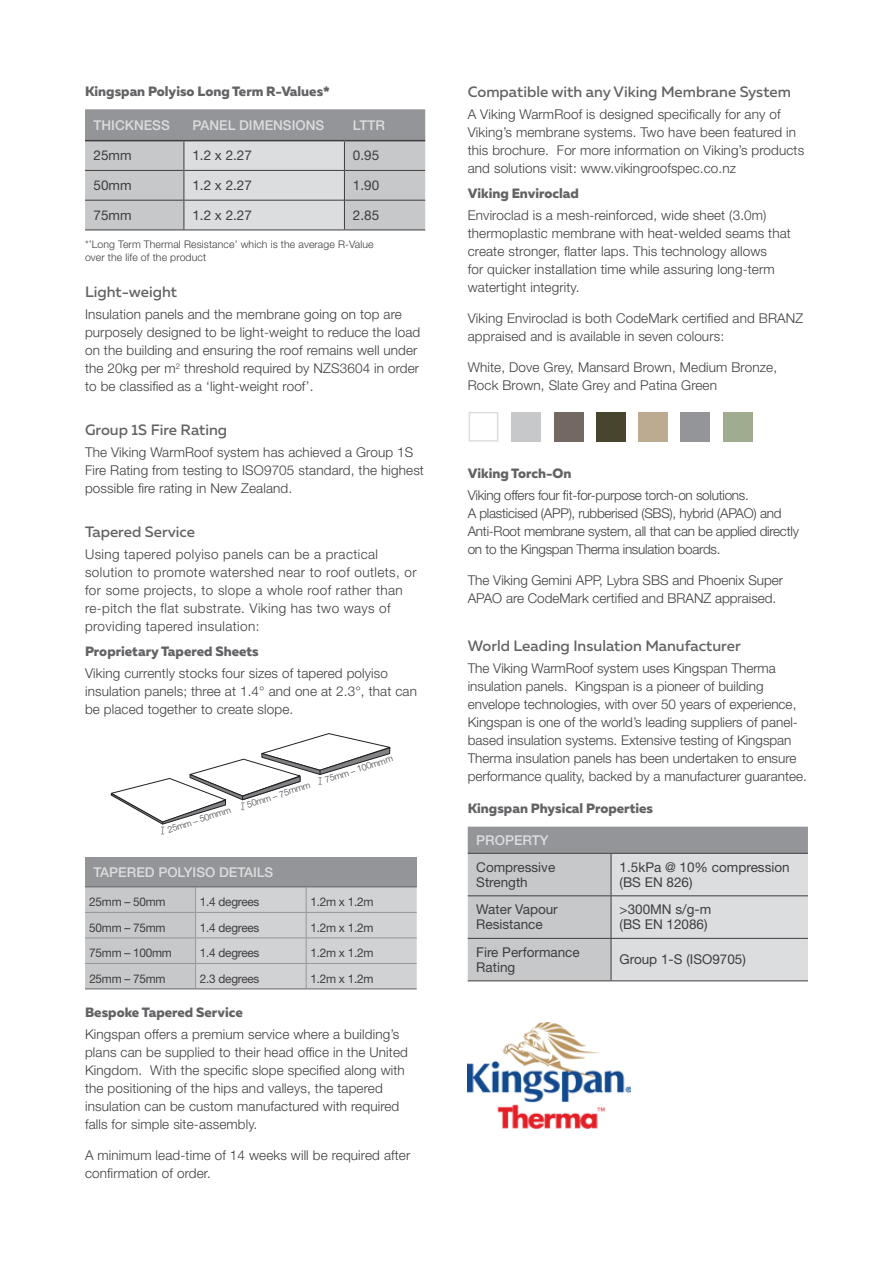
<style>
.page{position:relative;width:893px;height:1263px;background:#fff}
.page>*{position:absolute;margin:0;border:0;box-sizing:border-box;transform-origin:0 0}
.t1{font:500 15px "Muller";color:#636366}
.t2{font:300 13.5px/18px "Helvetica Neue LT Std";letter-spacing:.01em;color:#3e3e3f}
.t3{font:300 13.5px/18px "Helvetica Neue LT Std";letter-spacing:.03em;color:#3e3e3f}
.t4{font:300 13.5px/18px "Helvetica Neue LT Std";letter-spacing:-.02em;color:#3e3e3f}
.t5{font:13.5px/15px "Helvetica Neue LT Std";color:#3e3e3f}
.t6{font:800 13.5px "Muller";color:#636366}
.t7{font:500 13.5px "Helvetica Neue LT Std";color:#dcdddf}
.t8{font:12px "Helvetica Neue LT Std";letter-spacing:-.02em;color:#3e3e3f}
.t9{font:300 10.5px/13.5px "Helvetica Neue LT Std";letter-spacing:.01em;color:#3e3e3f}
.t10{font:300 9px "Helvetica Neue LT Std";color:#3e3e3f}
</style>
<div class="page">
<div style="left:85px;top:857px;width:332px;height:30px;background:#939598"></div>
<svg style="left:85px;top:887px;width:332px;height:101px;background:#cbccce"></svg>
<hr style="left:85px;top:886px;width:111px;height:1px;background:#636366">
<hr style="left:196px;top:886px;width:110px;height:1px;background:#636366">
<hr style="left:306px;top:886px;width:111px;height:1px;background:#636366">
<hr style="left:85px;top:988px;width:111px;height:1px;background:#636366">
<hr style="left:196px;top:988px;width:110px;height:1px;background:#636366">
<hr style="left:306px;top:988px;width:111px;height:1px;background:#636366">
<img style="left:468px;top:1022px;width:163px;height:107px">
<svg style="left:468px;top:827px;width:340px;height:153px;background:#c6c8ca"></svg>
<hr style="left:611px;top:854px;width:1px;height:41px;background:#3e3e3f">
<hr style="left:611px;top:896px;width:1px;height:42px;background:#3e3e3f">
<hr style="left:611px;top:939px;width:1px;height:41px;background:#3e3e3f">
<hr style="left:468px;top:895px;width:143px;height:1px;background:#3e3e3f">
<hr style="left:611px;top:895px;width:197px;height:1px;background:#3e3e3f">
<hr style="left:468px;top:938px;width:143px;height:1px;background:#3e3e3f">
<hr style="left:611px;top:938px;width:197px;height:1px;background:#3e3e3f">
<hr style="left:468px;top:853px;width:143px;height:1px;background:#3e3e3f">
<hr style="left:611px;top:853px;width:197px;height:1px;background:#3e3e3f">
<hr style="left:468px;top:980px;width:143px;height:1px;background:#3e3e3f">
<hr style="left:611px;top:980px;width:197px;height:1px;background:#3e3e3f">
<svg style="left:85px;top:109px;width:340px;height:121px;background:#bdbec0"></svg>
<hr style="left:184px;top:170px;width:1px;height:30px;background:#3e3e3f">
<hr style="left:344px;top:170px;width:1px;height:30px;background:#3e3e3f">
<hr style="left:184px;top:200px;width:1px;height:30px;background:#3e3e3f">
<hr style="left:344px;top:200px;width:1px;height:30px;background:#3e3e3f">
<hr style="left:85px;top:230px;width:99px;height:1px;background:#3e3e3f">
<hr style="left:184px;top:230px;width:160px;height:1px;background:#3e3e3f">
<hr style="left:344px;top:230px;width:81px;height:1px;background:#3e3e3f">
<hr style="left:85px;top:140px;width:99px;height:1px;background:#3e3e3f">
<hr style="left:184px;top:140px;width:160px;height:1px;background:#3e3e3f">
<hr style="left:344px;top:140px;width:81px;height:1px;background:#3e3e3f">
<div style="left:469px;top:412px;width:29px;height:30px;border:2px solid #dcdddf"></div>
<div style="left:511px;top:412px;width:30px;height:30px;background:#c7c8ca"></div>
<div style="left:554px;top:412px;width:29px;height:30px;background:#746962"></div>
<div style="left:638px;top:412px;width:30px;height:30px;background:#bcaa91"></div>
<div style="left:680px;top:412px;width:30px;height:30px;background:#939598"></div>
<div style="left:723px;top:412px;width:30px;height:30px;background:#a0ac8f"></div>
<div style="left:596px;top:412px;width:30px;height:30px;background:#47452d"></div>
<svg style="left:110px;top:733px;width:281px;height:101px"></svg>
<p class="t6" style="left:85px;top:82px;width:246px">Kingspan Polyiso Long Term R-Values*</p>
<p class="t7" style="left:94px;top:117px;width:78px">THICKNESS</p>
<p class="t7" style="left:192px;top:117px;width:133px">PANEL DIMENSIONS</p>
<p class="t7" style="left:353px;top:117px;width:34px">LTTR</p>
<p class="t5" style="left:94px;top:148px;width:40px">25mm</p>
<p class="t5" style="left:192px;top:148px;width:61px">1.2 x 2.27</p>
<p class="t5" style="left:353px;top:148px;width:28px">0.95</p>
<p class="t5" style="left:94px;top:178px;width:40px">50mm</p>
<p class="t5" style="left:192px;top:178px;width:61px">1.2 x 2.27</p>
<p class="t5" style="left:353px;top:178px;width:28px">1.90</p>
<p class="t5" style="left:94px;top:207px;width:40px">75mm</p>
<p class="t5" style="left:192px;top:207px;width:61px">1.2 x 2.27</p>
<p class="t5" style="left:353px;top:207px;width:28px">2.85</p>
<p class="t9" style="left:85px;top:237px;width:290px">*’Long Term Thermal Resistance’ which is the average R-Value over the life of the product</p>
<p class="t1" style="left:85px;top:282px;width:93px">Light-weight</p>
<p class="t2" style="left:85px;top:305px;width:337px">Insulation panels and the membrane going on top are purposely designed to be light-weight to reduce the load on the building and ensuring the roof remains well under the 20kg per m<sup>2</sup> threshold required by NZS3604 in order to be classified as a ‘light-weight roof’.</p>
<p class="t1" style="left:85px;top:420px;width:144px">Group 1S Fire Rating</p>
<p class="t2" style="left:85px;top:443px;width:340px">The Viking WarmRoof system has achieved a Group 1S<br>Fire Rating from testing to ISO9705 standard, the highest possible fire rating in New Zealand.</p>
<p class="t1" style="left:85px;top:522px;width:112px">Tapered Service</p>
<p class="t3" style="left:85px;top:545px;width:333px">Using tapered polyiso panels can be a practical solution to promote watershed near to roof outlets, or for some projects, to slope a whole roof rather than re-pitch the flat substrate. Viking has two ways of providing tapered insulation:</p>
<p class="t6" style="left:85px;top:642px;width:175px">Proprietary Tapered Sheets</p>
<p class="t2" style="left:85px;top:664px;width:333px">Viking currently stocks four sizes of tapered polyiso insulation panels; three at 1.4° and one at 2.3°, that can be placed together to create slope.</p>
<p class="t10" style="left:166px;top:824px;width:68px;rotate:-18deg">25mm – 50mmm</p>
<p class="t10" style="left:245px;top:800px;width:68px;rotate:-18deg">50mm – 75mmm</p>
<p class="t10" style="left:323px;top:775px;width:72px;rotate:-18deg">75mm – 100mmm</p>
<p class="t7" style="left:94px;top:864px;width:181px">TAPERED POLYISO DETAILS</p>
<p class="t8" style="left:89px;top:895px;width:78px">25mm – 50mm</p>
<p class="t8" style="left:200px;top:895px;width:61px">1.4 degrees</p>
<p class="t8" style="left:310px;top:895px;width:65px">1.2m x 1.2m</p>
<p class="t8" style="left:89px;top:920px;width:78px">50mm – 75mm</p>
<p class="t8" style="left:200px;top:920px;width:61px">1.4 degrees</p>
<p class="t8" style="left:310px;top:920px;width:65px">1.2m x 1.2m</p>
<p class="t8" style="left:89px;top:946px;width:84px">75mm – 100mm</p>
<p class="t8" style="left:200px;top:946px;width:61px">1.4 degrees</p>
<p class="t8" style="left:310px;top:946px;width:65px">1.2m x 1.2m</p>
<p class="t8" style="left:89px;top:971px;width:78px">25mm – 75mm</p>
<p class="t8" style="left:200px;top:971px;width:61px">2.3 degrees</p>
<p class="t8" style="left:310px;top:971px;width:65px">1.2m x 1.2m</p>
<p class="t6" style="left:85px;top:1004px;width:159px">Bespoke Tapered Service</p>
<p class="t2" style="left:85px;top:1025px;width:324px">Kingspan offers a premium service where a building’s plans can be supplied to their head office in the United Kingdom. With the specific slope specified along with the positioning of the hips and valleys, the tapered insulation can be custom manufactured with required falls for simple site-assembly.</p>
<p class="t2" style="left:85px;top:1146px;width:327px">A minimum lead-time of 14 weeks will be required after confirmation of order.</p>
<p class="t1" style="left:468px;top:82px;width:325px">Compatible with any Viking Membrane System</p>
<p class="t2" style="left:468px;top:105px;width:338px">A Viking WarmRoof is designed specifically for any of Viking’s membrane systems. Two have been featured in this brochure. For more information on Viking’s products and solutions visit: www.vikingroofspec.co.nz</p>
<p class="t6" style="left:468px;top:185px;width:113px">Viking Enviroclad</p>
<p class="t2" style="left:468px;top:206px;width:325px">Enviroclad is a mesh-reinforced, wide sheet (3.0m) thermoplastic membrane with heat-welded seams that create stronger, flatter laps. This technology allows<br>for quicker installation time while assuring long-term watertight integrity.</p>
<p class="t2" style="left:468px;top:309px;width:337px">Viking Enviroclad is both CodeMark certified and BRANZ appraised and is available in seven colours:</p>
<p class="t2" style="left:468px;top:358px;width:311px">White, Dove Grey, Mansard Brown, Medium Bronze,<br>Rock Brown, Slate Grey and Patina Green</p>
<p class="t6" style="left:468px;top:465px;width:105px">Viking Torch-On</p>
<p class="t4" style="left:468px;top:486px;width:333px">Viking offers four fit-for-purpose torch-on solutions.<br>A plasticised (APP), rubberised (SBS), hybrid (APAO) and Anti-Root membrane system, all that can be applied directly on to the Kingspan Therma insulation boards.</p>
<p class="t2" style="left:468px;top:571px;width:317px">The Viking Gemini APP, Lybra SBS and Phoenix Super<br>APAO are CodeMark certified and BRANZ appraised.</p>
<p class="t1" style="left:468px;top:636px;width:274px">World Leading Insulation Manufacturer</p>
<p class="t2" style="left:468px;top:659px;width:341px">The Viking WarmRoof system uses Kingspan Therma insulation panels. Kingspan is a pioneer of building envelope technologies, with over 50 years of experience, Kingspan is one of the world’s leading suppliers of panel&shy;based insulation systems. Extensive testing of Kingspan Therma insulation panels has been undertaken to ensure performance quality, backed by a manufacturer guarantee.</p>
<p class="t6" style="left:468px;top:800px;width:187px">Kingspan Physical Properties</p>
<p class="t7" style="left:476px;top:832px;width:74px">PROPERTY</p>
<p class="t5" style="left:476px;top:859px;width:81px">Compressive<br>Strength</p>
<p class="t5" style="left:620px;top:859px;width:172px">1.5kPa @ 10% compression (BS EN 826)</p>
<p class="t5" style="left:476px;top:902px;width:83px">Water Vapour<br>Resistance</p>
<p class="t5" style="left:620px;top:902px;width:93px">&gt;300MN s/g-m (BS EN 12086)</p>
<p class="t5" style="left:476px;top:944px;width:105px">Fire Performance<br>Rating</p>
<p class="t5" style="left:620px;top:952px;width:128px">Group 1-S (ISO9705)</p>
</div>
